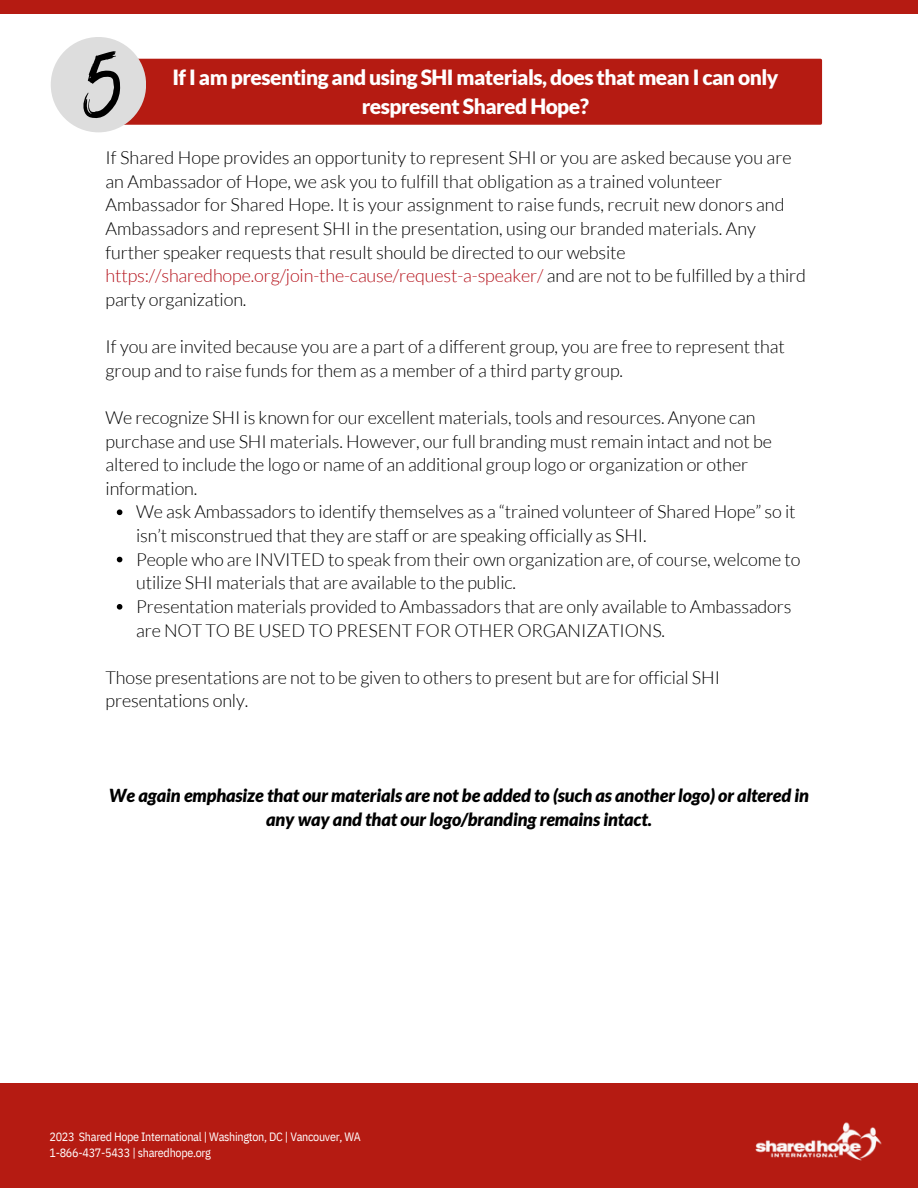
<style>
.page{position:relative;width:918px;height:1188px;background:#fff}
.page>*{position:absolute;margin:0;border:0;box-sizing:border-box;transform-origin:0 0}
.t1{font:900 21px/29.2px "Lato";letter-spacing:-.025em;color:#fff;text-align:center}
.t2{font:300 18px/23.7px "Lato";letter-spacing:-.01em;color:#000}
.t3{font:italic 900 18px/23.7px "Lato";letter-spacing:-.01em;color:#000;text-align:center}
.t4{font:300 18px/23.7px "Lato";letter-spacing:-.01em;color:#b5121b}
.t5{font:12px "IBM Plex Sans Cond";letter-spacing:-.025em;color:#fff}
.s1{color:#000}
</style>
<div class="page">
<div style="left:0;top:1083px;width:918px;height:105px;background:#b51b12"></div>
<img style="left:755px;top:1122px;width:127px;height:39px">
<div style="left:0;top:0;width:918px;height:13px;background:#b51b12"></div>
<div style="left:106px;top:60px;width:715px;height:63px;background:#b51b12"></div>
<div style="left:105px;top:59px;width:717px;height:66px;border:3px solid #b51b12"></div>
<svg style="left:117px;top:509px;width:5px;height:6px"></svg>
<svg style="left:117px;top:557px;width:5px;height:5px"></svg>
<svg style="left:117px;top:604px;width:5px;height:6px"></svg>
<div style="left:51px;top:37px;width:95px;height:95px;background:#ddd;border-radius:50%"></div>
<svg style="left:83px;top:51px;width:37px;height:67px"></svg>
<p class="t1" style="left:172px;top:62px;width:608px">If I am presenting and using SHI materials, does that mean I can only respresent Shared Hope?</p>
<p class="t2" style="left:106px;top:145px;width:688px">If Shared Hope provides an opportunity to represent SHI or you are asked because you are an Ambassador of Hope, we ask you to fulfill that obligation as a trained volunteer Ambassador for Shared Hope. It is your assignment to raise funds, recruit new donors and Ambassadors and represent SHI in the presentation, using our branded materials. Any</p>
<p class="t2" style="left:106px;top:240px;width:522px">further speaker requests that result should be directed to our website</p>
<p class="t4" style="left:106px;top:263px;width:702px">https://sharedhope.org/join-the-cause/request-a-speaker/ <span class="s1">and are not to be fulfilled by a third party organization.</span></p>
<p class="t2" style="left:106px;top:334px;width:681px">If you are invited because you are a part of a different group, you are free to represent that group and to raise funds for them as a member of a third party group.</p>
<p class="t2" style="left:106px;top:405px;width:668px">We recognize SHI is known for our excellent materials, tools and resources. Anyone can purchase and use SHI materials. However, our full branding must remain intact and not be altered to include the logo or name of an additional group logo or organization or other information.</p>
<p class="t2" style="left:136px;top:500px;width:661px">We ask Ambassadors to identify themselves as a “trained volunteer of Shared Hope” so it isn’t misconstrued that they are staff or are speaking officially as SHI.</p>
<p class="t2" style="left:136px;top:547px;width:666px">People who are INVITED to speak from their own organization are, of course, welcome to utilize SHI materials that are available to the public.</p>
<p class="t2" style="left:136px;top:594px;width:657px">Presentation materials provided to Ambassadors that are only available to Ambassadors are NOT TO BE USED TO PRESENT FOR OTHER ORGANIZATIONS.</p>
<p class="t2" style="left:106px;top:665px;width:616px">Those presentations are not to be given to others to present but are for official SHI presentations only.</p>
<p class="t3" style="left:109px;top:783px;width:702px">We again emphasize that our materials are not be added to (such as another logo) or altered in any way and that our logo/branding remains intact.</p>
<p class="t5" style="left:50px;top:1129px;width:313px">2023 Shared Hope International | Washington, DC | Vancouver, WA</p>
<p class="t5" style="left:50px;top:1145px;width:163px">1-866-437-5433 | sharedhope.org</p>
</div>
